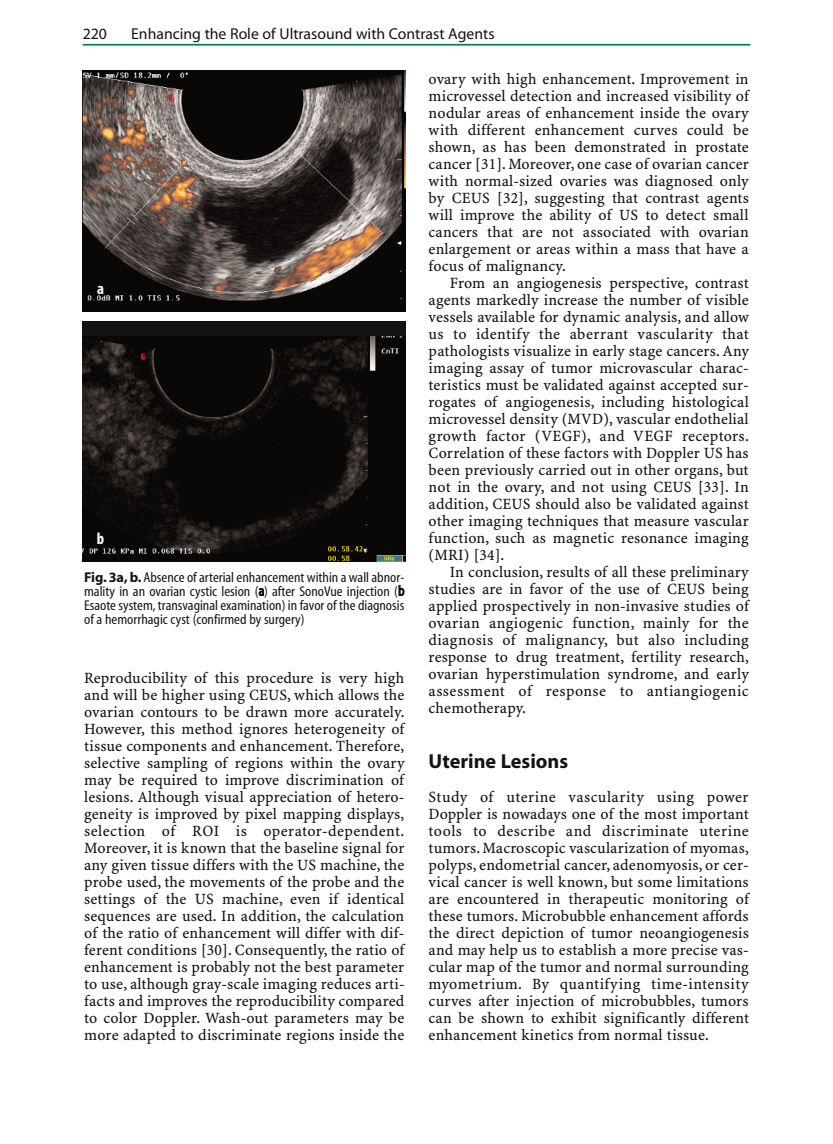
<style>
.page{position:relative;width:833px;height:1144px;background:#fff}
.page>*{position:absolute;margin:0;border:0;box-sizing:border-box;transform-origin:0 0}
.t1{font:700 20.25px "Myriad";color:#141314}
.t2{font:700 condensed 16.5px "Myriad";color:#fff}
.t3{font:15.75px/17px "S Minion Plus Tab";letter-spacing:.01em;color:#141314;text-align:justify}
.t4{font:15.75px "Myriad";color:#141314}
.t5{font:14.25px/14px "Myriad CEMM 400 400";color:#141314;text-align:justify}
.s1{font-family:"Myriad";font-weight:700}
</style>
<div class="page">
<hr style="left:83px;top:44px;width:667px;height:2px;background:#008243">
<img style="left:83px;top:70px;width:323px;height:241px">
<img style="left:83px;top:335px;width:323px;height:227px">
<div style="left:83px;top:321px;width:323px;height:14px;background:#141314"></div>
<p class="t4" style="left:83px;top:28px;width:26px">220</p>
<p class="t4" style="left:131px;top:28px;width:365px">Enhancing the Role of Ultrasound with Contrast Agents</p>
<p class="t2" style="left:97px;top:282px;width:8px">a</p>
<p class="t2" style="left:97px;top:533px;width:9px">b</p>
<p class="t5" style="left:84px;top:571px;width:322px"><span class="s1">Fig. 3a, b.</span> Absence of arterial enhancement within a wall abnor&shy;mality in an ovarian cystic lesion (a) after SonoVue injection (b Esaote system, transvaginal examination) in favor of the diagnosis of a hemorrhagic cyst (confirmed by surgery)</p>
<p class="t3" style="left:84px;top:670px;width:322px">Reproducibility of this procedure is very high and will be higher using CEUS, which allows the ovarian contours to be drawn more accurately.<br>However, this method ignores heterogeneity of tissue components and enhancement. Therefore, selective sampling of regions within the ovary may be required to improve discrimination of lesions. Although visual appreciation of hetero&shy;geneity is improved by pixel mapping displays, selection of ROI is operator-dependent.<br>Moreover, it is known that the baseline signal for any given tissue differs with the US machine, the probe used, the movements of the probe and the settings of the US machine, even if identical sequences are used. In addition, the calculation of the ratio of enhancement will differ with dif&shy;ferent conditions [30]. Consequently, the ratio of enhancement is probably not the best parameter to use, although gray-scale imaging reduces arti&shy;facts and improves the reproducibility compared to color Doppler. Wash-out parameters may be more adapted to discriminate regions inside the</p>
<p class="t3" style="left:429px;top:71px;width:322px">ovary with high enhancement. Improvement in microvessel detection and increased visibility of nodular areas of enhancement inside the ovary with different enhancement curves could be shown, as has been demonstrated in prostate cancer [31]. Moreover, one case of ovarian cancer with normal-sized ovaries was diagnosed only by CEUS [32], suggesting that contrast agents will improve the ability of US to detect small cancers that are not associated with ovarian enlargement or areas within a mass that have a focus of malignancy.</p>
<p class="t3" style="left:429px;top:275px;width:322px;text-indent:21px">From an angiogenesis perspective, contrast agents markedly increase the number of visible vessels available for dynamic analysis, and allow us to identify the aberrant vascularity that pathologists visualize in early stage cancers. Any imaging assay of tumor microvascular charac&shy;teristics must be validated against accepted sur&shy;rogates of angiogenesis, including histological microvessel density (MVD), vascular endothelial growth factor (VEGF), and VEGF receptors.<br>Correlation of these factors with Doppler US has been previously carried out in other organs, but not in the ovary, and not using CEUS [33]. In addition, CEUS should also be validated against other imaging techniques that measure vascular function, such as magnetic resonance imaging (MRI) [34].</p>
<p class="t3" style="left:429px;top:564px;width:322px;text-indent:21px">In conclusion, results of all these preliminary studies are in favor of the use of CEUS being applied prospectively in non-invasive studies of ovarian angiogenic function, mainly for the diagnosis of malignancy, but also including response to drug treatment, fertility research, ovarian hyperstimulation syndrome, and early assessment of response to antiangiogenic chemotherapy.</p>
<p class="t1" style="left:429px;top:754px;width:141px">Uterine Lesions</p>
<p class="t3" style="left:429px;top:790px;width:322px">Study of uterine vascularity using power Doppler is nowadays one of the most important tools to describe and discriminate uterine tumors. Macroscopic vascularization of myomas, polyps, endometrial cancer, adenomyosis, or cer&shy;vical cancer is well known, but some limitations are encountered in therapeutic monitoring of these tumors. Microbubble enhancement affords the direct depiction of tumor neoangiogenesis and may help us to establish a more precise vas&shy;cular map of the tumor and normal surrounding myometrium. By quantifying time-intensity curves after injection of microbubbles, tumors can be shown to exhibit significantly different enhancement kinetics from normal tissue.</p>
</div>
